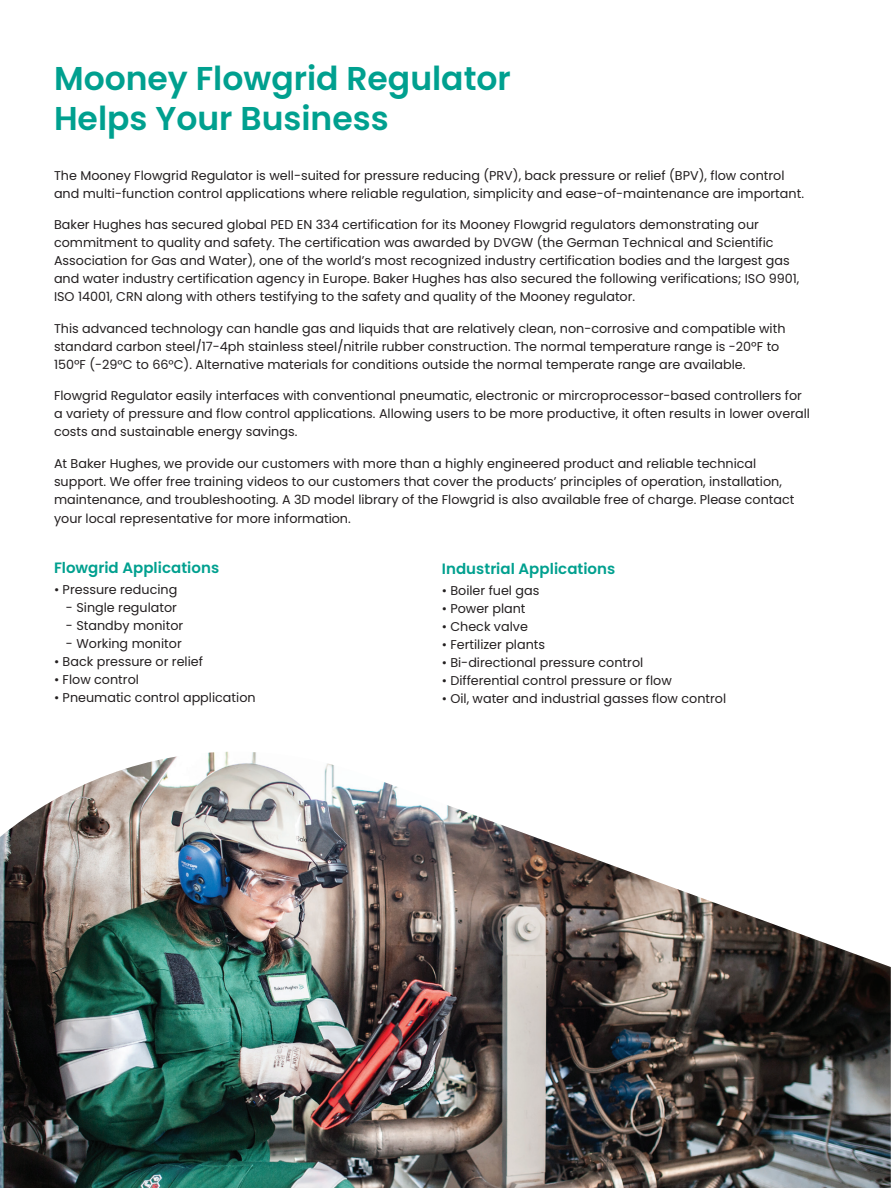
<style>
.page{position:relative;width:891px;height:1188px;background:#fff}
.page>*{position:absolute;margin:0;border:0;box-sizing:border-box;transform-origin:0 0}
.t1{font:600 33px/39.6px "Poppins";color:#00a08f}
.t2{font:600 15px "Poppins";letter-spacing:.005em;color:#00a08f}
.t3{font:12.75px/18px "Poppins";color:#231f20}
</style>
<div class="page">
<img style="left:0;top:752px;width:891px;height:436px">
<h1 class="t1" style="left:54px;top:59px;width:458px">Mooney Flowgrid Regulator<br>Helps Your Business</h1>
<p class="t3" style="left:54px;top:166px;width:752px">The Mooney Flowgrid Regulator is well-suited for pressure reducing (PRV), back pressure or relief (BPV), flow control and multi-function control applications where reliable regulation, simplicity and ease-of-maintenance are important.</p>
<p class="t3" style="left:54px;top:216px;width:747px">Baker Hughes has secured global PED EN 334 certification for its Mooney Flowgrid regulators demonstrating our commitment to quality and safety. The certification was awarded by DVGW (the German Technical and Scientific Association for Gas and Water), one of the world’s most recognized industry certification bodies and the largest gas and water industry certification agency in Europe. Baker Hughes has also secured the following verifications; ISO 9901, ISO 14001, CRN along with others testifying to the safety and quality of the Mooney regulator.</p>
<p class="t3" style="left:54px;top:319px;width:733px">This advanced technology can handle gas and liquids that are relatively clean, non-corrosive and compatible with standard carbon steel/17-4ph stainless steel/nitrile rubber construction. The normal temperature range is -20ºF to<br>150ºF (-29°C to 66°C). Alternative materials for conditions outside the normal temperate range are available.</p>
<p class="t3" style="left:54px;top:387px;width:758px">Flowgrid Regulator easily interfaces with conventional pneumatic, electronic or mircroprocessor-based controllers for a variety of pressure and flow control applications. Allowing users to be more productive, it often results in lower overall costs and sustainable energy savings.</p>
<p class="t3" style="left:54px;top:454px;width:742px">At Baker Hughes, we provide our customers with more than a highly engineered product and reliable technical support. We offer free training videos to our customers that cover the products’ principles of operation, installation, maintenance, and troubleshooting. A 3D model library of the Flowgrid is also available free of charge. Please contact</p>
<p class="t3" style="left:54px;top:510px;width:298px">your local representative for more information.</p>
<p class="t2" style="left:54px;top:559px;width:167px">Flowgrid Applications</p>
<p class="t3" style="left:54px;top:581px;width:125px">• Pressure reducing</p>
<p class="t3" style="left:66px;top:599px;width:113px">- Single regulator</p>
<p class="t3" style="left:66px;top:617px;width:119px">- Standby monitor</p>
<p class="t3" style="left:66px;top:635px;width:117px">- Working monitor</p>
<p class="t3" style="left:54px;top:653px;width:150px">• Back pressure or relief</p>
<p class="t3" style="left:54px;top:671px;width:86px">• Flow control</p>
<p class="t3" style="left:54px;top:689px;width:203px">• Pneumatic control application</p>
<p class="t2" style="left:442px;top:560px;width:175px">Industrial Applications</p>
<p class="t3" style="left:442px;top:581px;width:99px">• Boiler fuel gas</p>
<p class="t3" style="left:442px;top:599px;width:85px">• Power plant</p>
<p class="t3" style="left:442px;top:617px;width:88px">• Check valve</p>
<p class="t3" style="left:442px;top:635px;width:105px">• Fertilizer plants</p>
<p class="t3" style="left:442px;top:653px;width:203px">• Bi-directional pressure control</p>
<p class="t3" style="left:442px;top:671px;width:232px">• Differential control pressure or flow</p>
<p class="t3" style="left:442px;top:689px;width:286px">• Oil, water and industrial gasses flow control</p>
</div>
